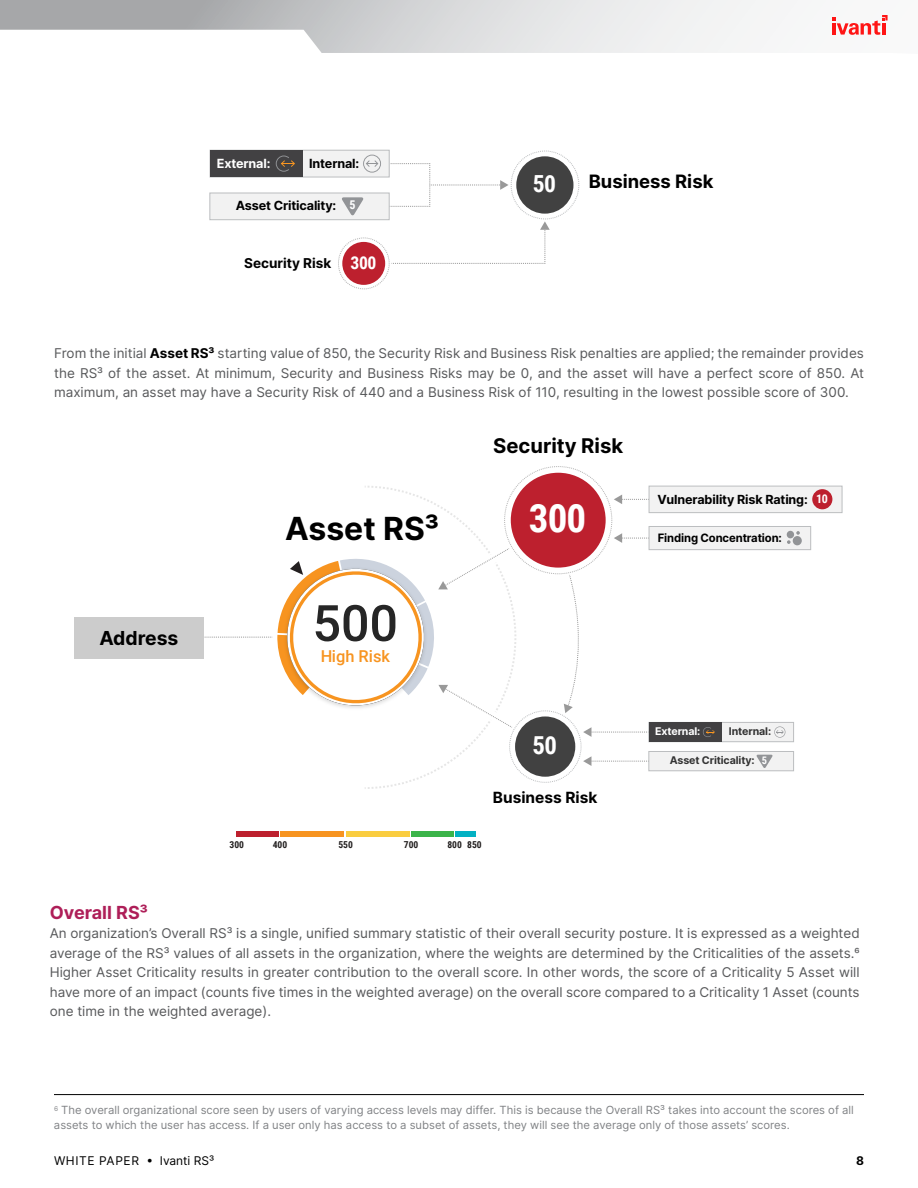
<style>
.page{position:relative;width:918px;height:1188px;background:#fff}
.page>*{position:absolute;margin:0;border:0;box-sizing:border-box;transform-origin:0 0}
.t1{font:500 50.25px "Roboto";color:#262626}
.t2{font:700 39px "Roboto Condensed";color:#fff}
.t3{font:700 31.8px "Inter";color:#000}
.t4{font:700 24.75px "Roboto Condensed";color:#fff}
.t5{font:700 23.55px "Roboto Condensed";color:#fff}
.t6{font:700 20.25px "Inter";color:#000}
.t7{font:700 19.35px "Inter";color:#000}
.t8{font:700 18.45px "Inter";color:#000}
.t9{font:700 18px "Inter";color:#ae1e58}
.t10{font:500 16.35px "Roboto";color:#f79420}
.t11{font:700 15.45px "Inter";color:#000}
.t12{font:700 13.65px "Inter";color:#000}
.t13{font:13.5px/19.5px "Inter";color:#58595b;text-align:justify}
.t14{font:700 12.6px "Inter";letter-spacing:-.01em;color:#000}
.t15{font:700 12.6px "Inter";letter-spacing:-.01em;color:#fff}
.t16{font:12px "Inter";color:#000}
.t17{font:700 12px "Inter";color:#000}
.t18{font:700 11.55px "Inter";letter-spacing:-.01em;color:#000}
.t19{font:11.25px/14.4px "Inter";color:#808285}
.t20{font:700 10.65px "Inter";letter-spacing:-.01em;color:#333}
.t21{font:700 10.65px "Inter";letter-spacing:-.01em;color:#fff}
.t22{font:700 9.6px "Roboto Condensed";color:#221f1f}
.s1{font-family:"Roboto Condensed";font-size:17.7px;color:#fff}
.s2{font-weight:700;color:#000}
.s3{font-family:"Roboto Condensed";font-size:12px;color:#fff}
.s4{font-family:"Roboto Condensed";font-size:10.35px;color:#fff}
</style>
<div class="page">
<svg style="left:0;top:0;width:770px;height:53px"></svg>
<svg style="left:832px;top:15px;width:56px;height:20px"></svg>
<svg style="left:614px;top:533px;width:35px;height:10px"></svg>
<svg style="left:583px;top:727px;width:66px;height:10px"></svg>
<svg style="left:583px;top:756px;width:66px;height:10px"></svg>
<svg style="left:614px;top:495px;width:35px;height:9px"></svg>
<div style="left:511px;top:473px;width:95px;height:95px;background:#bd202e;border-radius:50%"></div>
<div style="left:455px;top:831px;width:20px;height:6px;background:#03b1c3"></div>
<div style="left:411px;top:831px;width:43px;height:6px;background:#3bb44a"></div>
<div style="left:237px;top:831px;width:42px;height:6px;background:#bd202e"></div>
<div style="left:346px;top:831px;width:64px;height:6px;background:#facd40"></div>
<div style="left:280px;top:831px;width:64px;height:6px;background:#f79420"></div>
<div style="left:74px;top:617px;width:129px;height:42px;background:#ccc"></div>
<div style="left:649px;top:751px;width:145px;height:20px;background:#f2f2f2"></div>
<div style="left:649px;top:751px;width:145px;height:20px;border:1px solid #bcbec0"></div>
<svg style="left:756px;top:755px;width:17px;height:13px"></svg>
<svg style="left:564px;top:575px;width:15px;height:138px"></svg>
<svg style="left:365px;top:486px;width:152px;height:303px"></svg>
<div style="left:510px;top:711px;width:71px;height:71px;background:#fff;border-radius:50%"></div>
<div style="left:509px;top:710px;width:73px;height:73px;border:1px dashed #bcbec0;border-radius:50%"></div>
<div style="left:515px;top:716px;width:60px;height:61px;background:#414141;border-radius:50%"></div>
<div style="left:649px;top:722px;width:145px;height:20px;background:#f2f2f2;border:1px solid #bcbec0"></div>
<div style="left:649px;top:722px;width:72px;height:20px;background:#424143"></div>
<svg style="left:774px;top:726px;width:11px;height:12px"></svg>
<svg style="left:703px;top:727px;width:12px;height:10px"></svg>
<svg style="left:203px;top:547px;width:310px;height:181px"></svg>
<div style="left:649px;top:486px;width:193px;height:27px;background:#f2f2f2"></div>
<div style="left:649px;top:486px;width:193px;height:27px;border:1px solid #bcbec0"></div>
<div style="left:812px;top:489px;width:20px;height:20px;background:#bd202e;border-radius:50%"></div>
<div style="left:649px;top:526px;width:162px;height:24px;background:#f2f2f2"></div>
<div style="left:649px;top:526px;width:162px;height:24px;border:1px solid #bcbec0"></div>
<svg style="left:793px;top:536px;width:9px;height:9px"></svg>
<svg style="left:787px;top:531px;width:13px;height:13px"></svg>
<div style="left:210px;top:193px;width:179px;height:27px;background:#f2f2f2"></div>
<div style="left:210px;top:193px;width:179px;height:27px;border:1px solid #bcbec0"></div>
<div style="left:210px;top:150px;width:179px;height:27px;background:#f2f2f2"></div>
<div style="left:210px;top:150px;width:179px;height:27px;border:1px solid #bcbec0"></div>
<div style="left:210px;top:150px;width:93px;height:27px;background:#424143"></div>
<svg style="left:276px;top:156px;width:19px;height:16px"></svg>
<svg style="left:329px;top:150px;width:251px;height:140px"></svg>
<hr style="left:54px;top:1094px;width:810px;height:1px;background:#000">
<p class="t15" style="left:217px;top:154px;width:55px">External:</p>
<p class="t14" style="left:309px;top:154px;width:52px">Internal:</p>
<p class="t14" style="left:236px;top:197px;width:121px">Asset Criticality: <sup>5</sup></p>
<p class="t12" style="left:244px;top:253px;width:134px">Security Risk <span class="s1">300</span></p>
<h3 class="t5" style="left:533px;top:167px;width:25px">50</h3>
<h3 class="t8" style="left:589px;top:168px;width:126px">Business Risk</h3>
<p class="t13" style="left:54px;top:343px;width:811px">From the initial <span class="s2">Asset RS³</span> starting value of 850, the Security Risk and Business Risk penalties are applied; the remainder provides the RS³ of the asset. At minimum, Security and Business Risks may be 0, and the asset will have a perfect score of 850. At maximum, an asset may have a Security Risk of 440 and a Business Risk of 110, resulting in the lowest possible score of 300.</p>
<h3 class="t7" style="left:99px;top:624px;width:81px">Address</h3>
<h3 class="t3" style="left:285px;top:506px;width:155px">Asset RS³</h3>
<h1 class="t1" style="left:312px;top:588px;width:87px">500</h1>
<p class="t10" style="left:320px;top:645px;width:71px">High Risk</p>
<h3 class="t6" style="left:493px;top:431px;width:132px">Security Risk</h3>
<h2 class="t2" style="left:529px;top:490px;width:59px">300</h2>
<h3 class="t4" style="left:533px;top:728px;width:26px">50</h3>
<p class="t11" style="left:493px;top:786px;width:106px">Business Risk</p>
<p class="t22" style="left:230px;top:837px;width:16px">300</p>
<p class="t22" style="left:273px;top:837px;width:16px">400</p>
<p class="t22" style="left:338px;top:837px;width:16px">550</p>
<p class="t22" style="left:404px;top:837px;width:16px">700</p>
<p class="t22" style="left:447px;top:837px;width:36px">800 850</p>
<p class="t14" style="left:657px;top:490px;width:172px">Vulnerability Risk Rating: <span class="s3">10</span></p>
<p class="t18" style="left:658px;top:529px;width:126px">Finding Concentration:</p>
<p class="t21" style="left:655px;top:724px;width:47px">External:</p>
<p class="t20" style="left:729px;top:724px;width:44px">Internal:</p>
<p class="t20" style="left:670px;top:753px;width:99px">Asset Criticality: <span class="s4">5</span></p>
<h3 class="t9" style="left:50px;top:899px;width:100px">Overall RS³</h3>
<p class="t13" style="left:50px;top:924px;width:811px">An organization’s Overall RS³ is a single, unified summary statistic of their overall security posture. It is expressed as a weighted average of the RS³ values of all assets in the organization, where the weights are determined by the Criticalities of the assets.6<br>Higher Asset Criticality results in greater contribution to the overall score. In other words, the score of a Criticality 5 Asset will have more of an impact (counts five times in the weighted average) on the overall score compared to a Criticality 1 Asset (counts one time in the weighted average).</p>
<p class="t19" style="left:54px;top:1103px;width:801px"><sup>6</sup> The overall organizational score seen by users of varying access levels may differ. This is because the Overall RS³ takes into account the scores of all assets to which the user has access. If a user only has access to a subset of assets, they will see the average only of those assets’ scores.</p>
<p class="t16" style="left:54px;top:1152px;width:162px">WHITE PAPER • Ivanti RS³</p>
<p class="t17" style="left:856px;top:1152px;width:9px">8</p>
</div>
